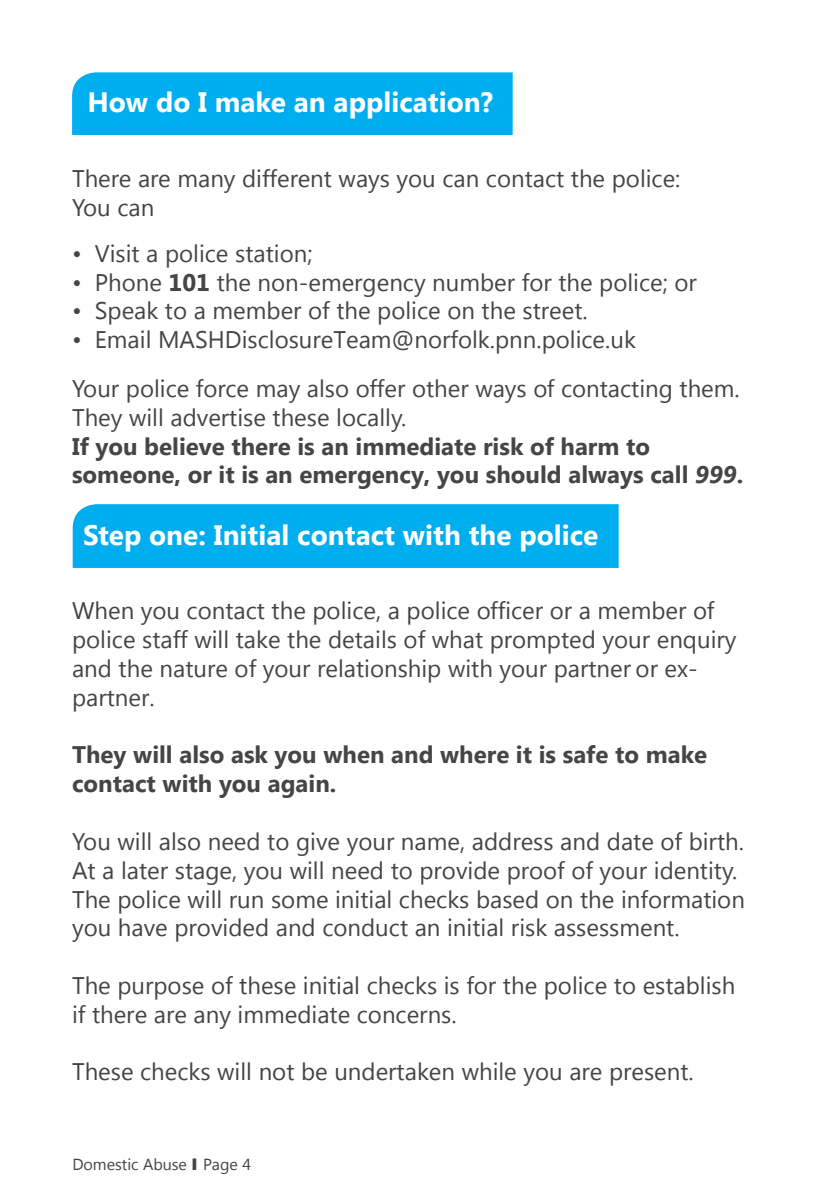
<style>
.page{position:relative;width:840px;height:1191px;background:#fff}
.page>*{position:absolute;margin:0;border:0;box-sizing:border-box;transform-origin:0 0}
.t1{font:700 28px "Segoe UI";color:#fff}
.t2{font:24px/28.8px "Segoe UI";color:#454446}
.t3{font:700 24px/28.8px "Segoe UI";color:#454446}
.t4{font:16px "Segoe UI";color:#454446}
.s1{font-weight:700}
.s2{font-weight:400}
.s3{font-style:italic}
.s4{font-family:"Arial";font-weight:900}
</style>
<div class="page">
<div style="left:73px;top:504px;width:545px;height:64px;background:#00aeef"></div>
<div style="left:72px;top:72px;width:440px;height:63px;background:#00aeef"></div>
<p class="t1" style="left:87px;top:82px;width:407px">How do I make an application?</p>
<p class="t2" style="left:72px;top:163px;width:609px">There are many different ways you can contact the police:</p>
<p class="t2" style="left:72px;top:192px;width:84px">You can</p>
<p class="t2" style="left:72px;top:238px;width:242px">• Visit a police station;</p>
<p class="t2" style="left:72px;top:266px;width:626px">• Phone <span class="s1">101</span> the non-emergency number for the police; or</p>
<p class="t2" style="left:72px;top:295px;width:517px">• Speak to a member of the police on the street.</p>
<p class="t2" style="left:72px;top:324px;width:565px">• Email MASHDisclosureTeam@norfolk.pnn.police.uk</p>
<p class="t3" style="left:72px;top:373px;width:672px"><span class="s2">Your police force may also offer other ways of contacting them.<br>They will advertise these locally.<br></span>If you believe there is an immediate risk of harm to someone, or it is an emergency, you should always call <span class="s3">999</span>.</p>
<p class="t1" style="left:83px;top:514px;width:516px">Step one: Initial contact with the police</p>
<p class="t2" style="left:72px;top:595px;width:665px">When you contact the police, a police officer or a member of police staff will take the details of what prompted your enquiry and the nature of your relationship with your partner or ex&shy;partner.</p>
<p class="t3" style="left:72px;top:739px;width:636px">They will also ask you when and where it is safe to make contact with you again.</p>
<p class="t2" style="left:72px;top:826px;width:674px">You will also need to give your name, address and date of birth.<br>At a later stage, you will need to provide proof of your identity.<br>The police will run some initial checks based on the information you have provided and conduct an initial risk assessment.</p>
<p class="t2" style="left:72px;top:970px;width:664px">The purpose of these initial checks is for the police to establish if there are any immediate concerns.</p>
<p class="t2" style="left:72px;top:1056px;width:623px">These checks will not be undertaken while you are present.</p>
<p class="t4" style="left:72px;top:1152px;width:180px">Domestic Abuse <span class="s4">I</span> Page 4</p>
</div>
